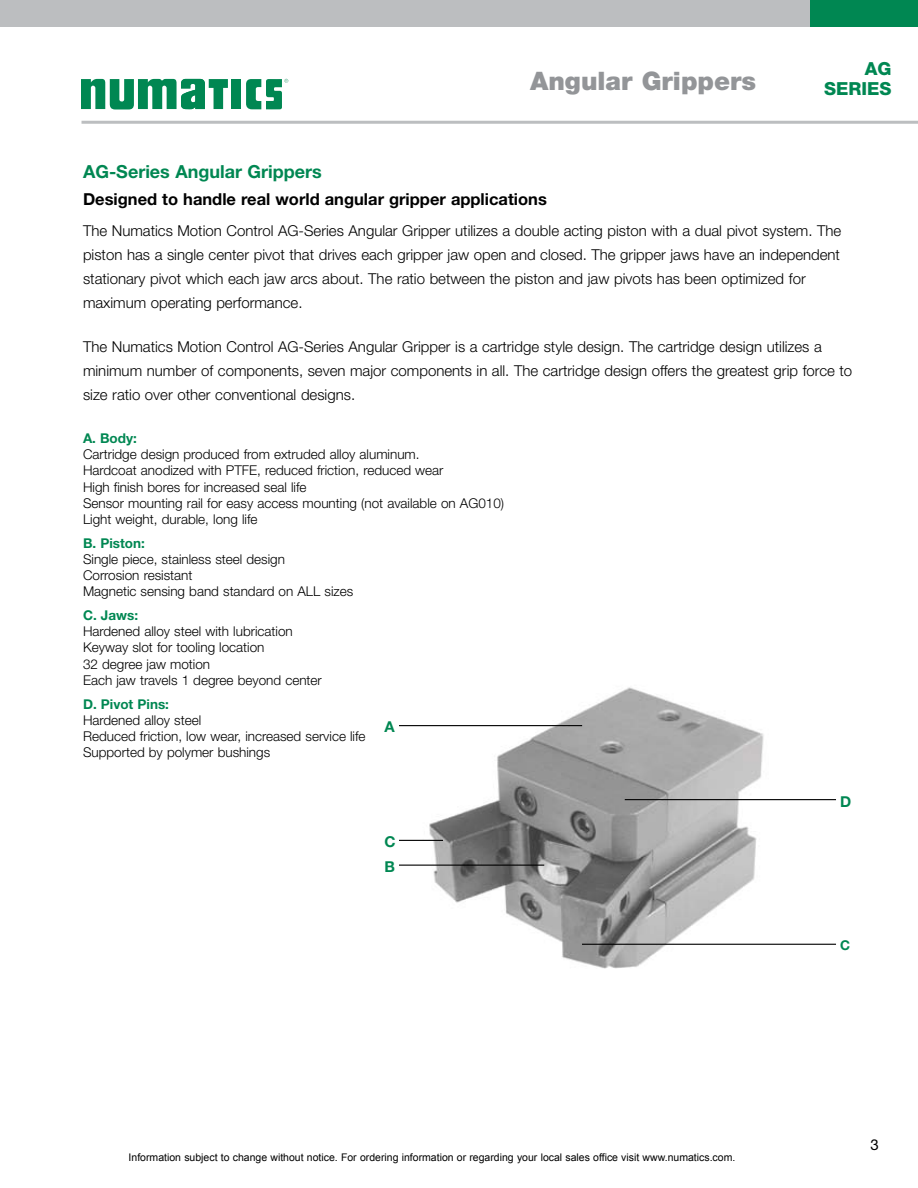
<style>
.page{position:relative;width:918px;height:1188px;background:#fff}
.page>*{position:absolute;margin:0;border:0;box-sizing:border-box;transform-origin:0 0}
.t1{font:900 25.5px "Helvetica Neue";color:#939598}
.t2{font:700 18px "Helvetica Neue";color:#008752}
.t3{font:800 18px/19.5px "Helvetica Neue";color:#008752;text-align:right}
.t4{font:700 16.5px "Helvetica Neue";color:#000}
.t5{font:300 15px/24px "Helvetica Neue";color:#000}
.t6{font:700 15px "Helvetica Neue";color:#008752}
.t7{font:15px "Helvetica Neue";color:#000}
.t8{font:300 13.5px/16.2px "Helvetica Neue";color:#000}
.t9{font:700 13.5px "Helvetica Neue";color:#008752}
.t10{font:10.5px "Arial";color:#000}
</style>
<div class="page">
<div style="left:232px;top:79px;width:9px;height:30px;background:#008752"></div>
<svg style="left:246px;top:79px;width:42px;height:30px"></svg>
<svg style="left:81px;top:79px;width:147px;height:31px"></svg>
<hr style="left:82px;top:121px;width:836px;height:3px;background:#bcbec0">
<div style="left:808px;top:0;width:110px;height:27px;background:#008752"></div>
<div style="left:0;top:0;width:810px;height:27px;background:#bcbec0"></div>
<img style="left:415px;top:687px;width:355px;height:282px">
<hr style="left:399px;top:725px;width:183px;height:1px;background:#000">
<hr style="left:399px;top:865px;width:145px;height:1px;background:#000">
<hr style="left:399px;top:840px;width:44px;height:1px;background:#000">
<hr style="left:582px;top:944px;width:254px;height:1px;background:#000">
<hr style="left:625px;top:799px;width:211px;height:1px;background:#000">
<h1 class="t1" style="left:530px;top:66px;width:228px">Angular Grippers</h1>
<p class="t3" style="left:824px;top:59px;width:69px">AG<br>SERIES</p>
<p class="t2" style="left:83px;top:160px;width:240px">AG-Series Angular Grippers</p>
<p class="t4" style="left:83px;top:189px;width:465px">Designed to handle real world angular gripper applications</p>
<p class="t5" style="left:83px;top:218px;width:760px">The Numatics Motion Control AG-Series Angular Gripper utilizes a double acting piston with a dual pivot system. The piston has a single center pivot that drives each gripper jaw open and closed. The gripper jaws have an independent stationary pivot which each jaw arcs about. The ratio between the piston and jaw pivots has been optimized for maximum operating performance.</p>
<p class="t5" style="left:83px;top:335px;width:771px">The Numatics Motion Control AG-Series Angular Gripper is a cartridge style design. The cartridge design utilizes a minimum number of components, seven major components in all. The cartridge design offers the greatest grip force to size ratio over other conventional designs.</p>
<p class="t9" style="left:83px;top:430px;width:55px">A. Body:</p>
<p class="t8" style="left:83px;top:446px;width:423px">Cartridge design produced from extruded alloy aluminum.<br>Hardcoat anodized with PTFE, reduced friction, reduced wear<br>High finish bores for increased seal life<br>Sensor mounting rail for easy access mounting (not available on AG010)<br>Light weight, durable, long life</p>
<p class="t9" style="left:83px;top:535px;width:63px">B. Piston:</p>
<p class="t8" style="left:83px;top:551px;width:272px">Single piece, stainless steel design<br>Corrosion resistant<br>Magnetic sensing band standard on ALL sizes</p>
<p class="t9" style="left:83px;top:607px;width:57px">C. Jaws:</p>
<p class="t8" style="left:83px;top:623px;width:240px">Hardened alloy steel with lubrication<br>Keyway slot for tooling location<br>32 degree jaw motion<br>Each jaw travels 1 degree beyond center</p>
<p class="t9" style="left:83px;top:695px;width:88px">D. Pivot Pins:</p>
<p class="t8" style="left:83px;top:712px;width:284px">Hardened alloy steel<br>Reduced friction, low wear, increased service life<br>Supported by polymer bushings</p>
<p class="t6" style="left:385px;top:718px;width:12px">A</p>
<p class="t6" style="left:385px;top:833px;width:13px">C</p>
<p class="t6" style="left:385px;top:857px;width:12px">B</p>
<p class="t10" style="left:129px;top:1151px;width:608px">Information subject to change without notice. For ordering information or regarding your local sales office visit www.numatics.com.</p>
<p class="t6" style="left:840px;top:792px;width:13px">D</p>
<p class="t9" style="left:840px;top:937px;width:12px">C</p>
<p class="t7" style="left:871px;top:1136px;width:10px">3</p>
</div>
